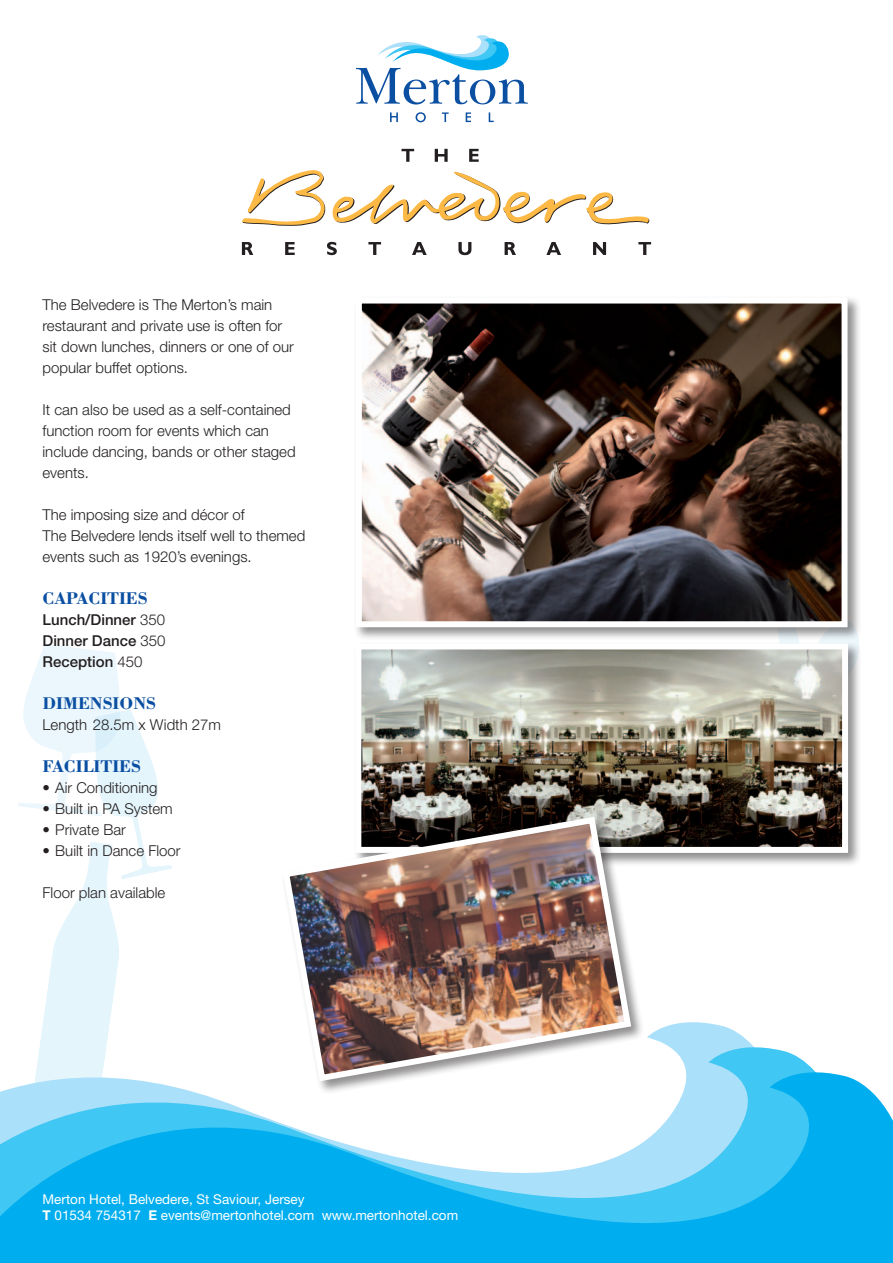
<style>
.page{position:relative;width:893px;height:1263px;background:#fff}
.page>*{position:absolute;margin:0;border:0;box-sizing:border-box;transform-origin:0 0}
.t1{font:700 18px "Bodoni BT";color:#0a4fa2}
.t2{font:300 15px/21px "Helvetica Neue";color:#231f20}
.t3{font:500 15px/21px "Helvetica Neue";color:#231f20;text-align:justify}
.t4{font:13.5px/16.5px "Helvetica Neue";color:#fff}
.s1{font-weight:300}
.s2{font-weight:700}
</style>
<div class="page">
<svg style="left:18px;top:644px;width:154px;height:378px"></svg>
<svg style="left:390px;top:112px;width:8px;height:10px"></svg>
<svg style="left:416px;top:112px;width:10px;height:10px"></svg>
<svg style="left:442px;top:112px;width:7px;height:10px"></svg>
<svg style="left:466px;top:112px;width:5px;height:10px"></svg>
<svg style="left:489px;top:112px;width:5px;height:10px"></svg>
<svg style="left:356px;top:35px;width:172px;height:70px"></svg>
<svg style="left:42px;top:1022px;width:696px;height:11px"></svg>
<svg style="left:38px;top:1033px;width:761px;height:25px"></svg>
<svg style="left:0;top:1058px;width:892px;height:205px;fill:#04afef"></svg>
<svg style="left:401px;top:149px;width:13px;height:13px"></svg>
<svg style="left:435px;top:149px;width:13px;height:13px"></svg>
<svg style="left:469px;top:149px;width:10px;height:13px"></svg>
<svg style="left:242px;top:242px;width:11px;height:13px"></svg>
<svg style="left:285px;top:242px;width:10px;height:13px"></svg>
<svg style="left:327px;top:242px;width:10px;height:13px"></svg>
<svg style="left:368px;top:242px;width:13px;height:13px"></svg>
<svg style="left:412px;top:242px;width:15px;height:13px"></svg>
<svg style="left:458px;top:242px;width:13px;height:13px"></svg>
<svg style="left:505px;top:242px;width:11px;height:13px"></svg>
<svg style="left:546px;top:242px;width:15px;height:13px"></svg>
<svg style="left:593px;top:242px;width:13px;height:13px"></svg>
<svg style="left:638px;top:242px;width:13px;height:13px"></svg>
<svg style="left:242px;top:170px;width:408px;height:56px"></svg>
<div style="left:354px;top:295px;width:508px;height:346px;background:#231f20;opacity:.5"></div>
<img style="left:363px;top:304px;width:478px;height:316px">
<div style="left:356px;top:297px;width:492px;height:330px;border:6px solid #fff"></div>
<div style="left:353px;top:641px;width:509px;height:226px;background:#231f20;opacity:.5"></div>
<img style="left:362px;top:650px;width:479px;height:196px">
<div style="left:355px;top:643px;width:493px;height:210px;border:6px solid #fff"></div>
<div style="left:280px;top:814px;width:364px;height:280px;background:#231f20;opacity:.5"></div>
<img style="left:279px;top:813px;width:356px;height:272px">
<p class="t2" style="left:43px;top:293px;width:253px">The Belvedere is The Merton’s main restaurant and private use is often for sit down lunches, dinners or one of our popular buffet options.</p>
<p class="t2" style="left:43px;top:398px;width:255px">It can also be used as a self-contained function room for events which can include dancing, bands or other staged events.</p>
<p class="t2" style="left:43px;top:503px;width:264px">The imposing size and décor of<br>The Belvedere lends itself well to themed events such as 1920’s evenings.</p>
<p class="t1" style="left:43px;top:586px;width:107px">CAPACITIES</p>
<p class="t3" style="left:43px;top:608px;width:125px">Lunch/Dinner <span class="s1">350<br></span>Dinner Dance <span class="s1">350<br></span>Reception <span class="s1">450</span></p>
<p class="t1" style="left:43px;top:691px;width:115px">DIMENSIONS</p>
<p class="t2" style="left:43px;top:713px;width:180px">Length 28.5m x Width 27m</p>
<p class="t1" style="left:43px;top:754px;width:100px">FACILITIES</p>
<p class="t2" style="left:43px;top:776px;width:116px">• Air Conditioning</p>
<p class="t2" style="left:43px;top:797px;width:132px">• Built in PA System</p>
<p class="t2" style="left:43px;top:818px;width:85px">• Private Bar</p>
<p class="t2" style="left:43px;top:839px;width:140px">• Built in Dance Floor</p>
<p class="t2" style="left:43px;top:881px;width:124px">Floor plan available</p>
<p class="t4" style="left:43px;top:1191px;width:417px">Merton Hotel, Belvedere, St Saviour, Jersey<br><span class="s2">T</span> 01534 754317 <span class="s2">E</span> events@mertonhotel.com www.mertonhotel.com</p>
</div>
